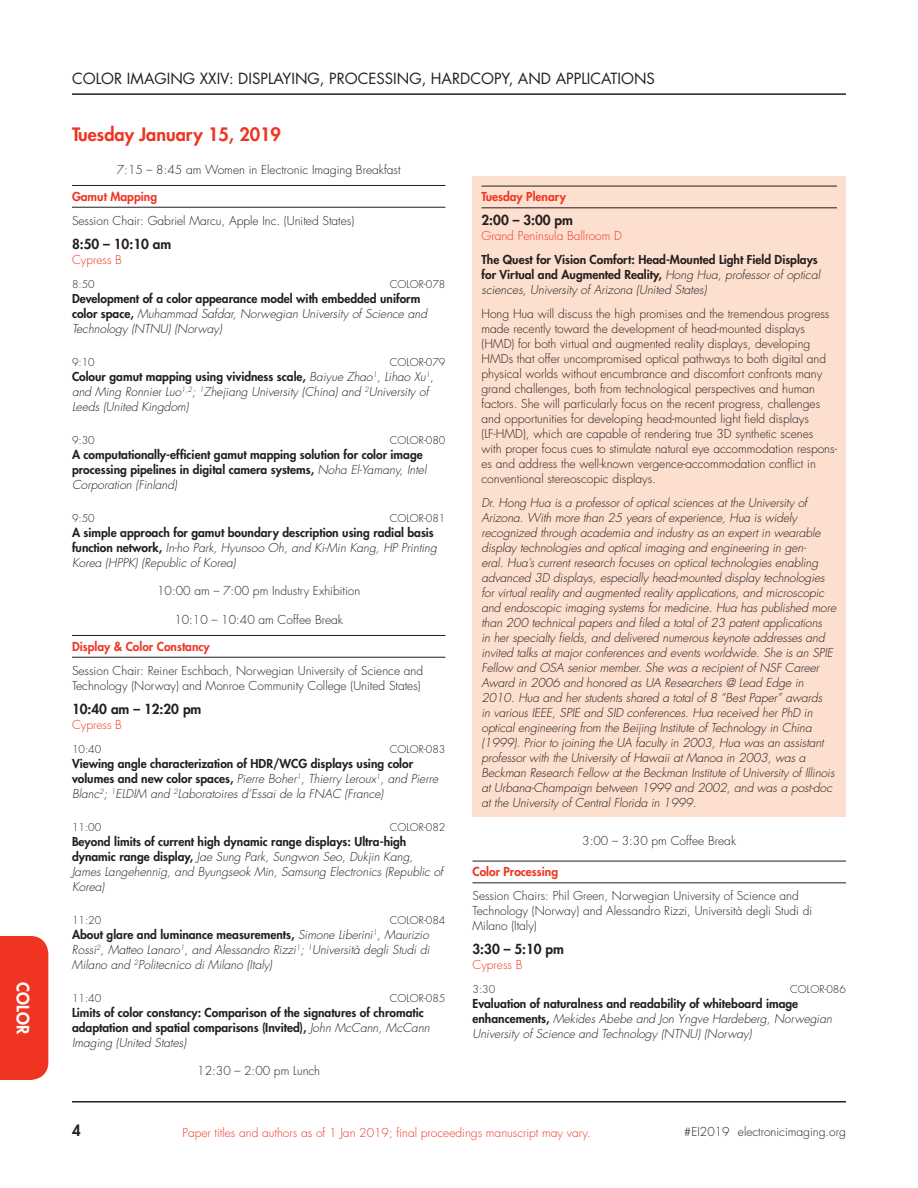
<style>
.page{position:relative;width:918px;height:1188px;background:#fff}
.page>*{position:absolute;margin:0;border:0;box-sizing:border-box;transform-origin:0 0}
.Date_Red{font:800 18px "Futura Std";color:#ef3522}
.t1{font:800 16.5px "Futura Std";color:#fff}
.t2{font:15px "Futura Std";color:#231f20}
.t3{font:800 15px "Futura Std";color:#231f20}
.Time{font:800 13.5px "Futura Std";color:#231f20}
.Txt_sb{font:800 13.5px "Futura Std";color:#231f20}
.Txt_sb-2{font:italic 300 12px/15px "Futura Std";letter-spacing:-.005em;color:#231f20}
.Txt_sb-3{font:300 12px/15px "Futura Std";color:#231f20}
.t4{font:800 12px/15px "Futura Std";color:#231f20}
.Txt{font:300 12px/15px "Futura Std";color:#231f20}
.Txt-2{font:300 12px "Futura Std";color:#ef3522}
.Event{font:800 12px "Futura Std";color:#ef3522}
.Paper_No{font:300 10.5px "Futura Std";color:#231f20}
.s1{font-weight:800;font-style:normal}
.s2{font-weight:300;font-style:italic}
</style>
<div class="page">
<hr style="left:72px;top:93px;width:774px;height:2px;background:#231f20">
<div style="left:0;top:936px;width:48px;height:144px;background:#ef3522"></div>
<hr style="left:72px;top:1101px;width:774px;height:1px;background:#231f20">
<hr style="left:72px;top:185px;width:374px;height:1px;background:#231f20">
<hr style="left:72px;top:207px;width:374px;height:1px;background:#231f20">
<hr style="left:72px;top:635px;width:374px;height:1px;background:#231f20">
<hr style="left:72px;top:657px;width:374px;height:1px;background:#231f20">
<hr style="left:472px;top:861px;width:374px;height:1px;background:#231f20">
<hr style="left:472px;top:882px;width:374px;height:1px;background:#231f20">
<div style="left:472px;top:177px;width:374px;height:640px;background:#fddfcf"></div>
<hr style="left:482px;top:186px;width:355px;height:1px;background:#231f20">
<hr style="left:482px;top:207px;width:355px;height:1px;background:#231f20">
<h2 class="t1" style="left:33px;top:982px;width:53px;rotate:90deg">COLOR</h2>
<p class="t2" style="left:72px;top:69px;width:22px">COLOR</p>
<p class="t2" style="left:127px;top:69px;width:16px">IMAGING</p>
<p class="t2" style="left:200px;top:69px;width:58px">XXIV: DISPLAYING</p>
<p class="t2" style="left:320px;top:69px;width:28px">, PROCESSING</p>
<p class="t2" style="left:422px;top:69px;width:31px">, HARDCOPY</p>
<p class="t2" style="left:509px;top:69px;width:22px">, AND</p>
<p class="t2" style="left:556px;top:69px;width:16px">APPLICATIONS</p>
<p class="Date_Red" style="left:72px;top:123px;width:211px">Tuesday January 15, 2019</p>
<p class="Txt_sb-3" style="left:117px;top:162px;width:285px">7:15 – 8:45 am Women in Electronic Imaging Breakfast</p>
<p class="Event" style="left:72px;top:189px;width:87px">Gamut Mapping</p>
<p class="Txt_sb-3" style="left:72px;top:213px;width:284px">Session Chair: Gabriel Marcu, Apple Inc. (United States)</p>
<p class="Time" style="left:72px;top:235px;width:101px">8:50 – 10:10 am</p>
<p class="Txt-2" style="left:72px;top:252px;width:52px">Cypress B</p>
<p class="Paper_No" style="left:72px;top:278px;width:24px">8:50</p>
<p class="Paper_No" style="left:390px;top:278px;width:57px">COLOR-078</p>
<p class="Txt_sb-2" style="left:72px;top:291px;width:357px"><span class="s1">Development of a color appearance model with embedded uniform color space,</span> Muhammad Safdar, Norwegian University of Science and<br>Technology (NTNU) (Norway)</p>
<p class="Paper_No" style="left:72px;top:356px;width:24px">9:10</p>
<p class="Paper_No" style="left:390px;top:356px;width:57px">COLOR-079</p>
<p class="Txt_sb-2" style="left:72px;top:369px;width:363px"><span class="s1">Colour gamut mapping using vividness scale,</span> Baiyue Zhao<sup>1</sup>, Lihao Xu<sup>1</sup>, and Ming Ronnier Luo<sup>1,2</sup>; <sup>1</sup>Zhejiang University (China) and <sup>2</sup>University of<br>Leeds (United Kingdom)</p>
<p class="Paper_No" style="left:72px;top:434px;width:24px">9:30</p>
<p class="Paper_No" style="left:390px;top:434px;width:57px">COLOR-080</p>
<p class="t4" style="left:72px;top:447px;width:356px">A computationally-efficient gamut mapping solution for color image processing pipelines in digital camera systems, <span class="s2">Noha El-Yamany, Intel<br>Corporation (Finland)</span></p>
<p class="Paper_No" style="left:72px;top:512px;width:24px">9:50</p>
<p class="Paper_No" style="left:390px;top:512px;width:57px">COLOR-081</p>
<p class="t4" style="left:72px;top:525px;width:367px">A simple approach for gamut boundary description using radial basis function network, <span class="s2">In-ho Park, Hyunsoo Oh, and Ki-Min Kang, HP Printing<br>Korea (HPPK) (Republic of Korea)</span></p>
<p class="Txt" style="left:157px;top:584px;width:205px">10:00 am – 7:00 pm Industry Exhibition</p>
<p class="Txt" style="left:174px;top:612px;width:170px">10:10 – 10:40 am Coffee Break</p>
<p class="Event" style="left:72px;top:639px;width:139px">Display &amp; Color Constancy</p>
<p class="Txt_sb-3" style="left:72px;top:663px;width:353px">Session Chair: Reiner Eschbach, Norwegian University of Science and<br>Technology (Norway) and Monroe Community College (United States)</p>
<p class="Time" style="left:72px;top:700px;width:131px">10:40 am – 12:20 pm</p>
<p class="Txt-2" style="left:72px;top:717px;width:52px">Cypress B</p>
<p class="Paper_No" style="left:72px;top:743px;width:31px">10:40</p>
<p class="Paper_No" style="left:390px;top:743px;width:57px">COLOR-083</p>
<p class="Txt_sb-2" style="left:72px;top:756px;width:368px"><span class="s1">Viewing angle characterization of HDR/WCG displays using color volumes and new color spaces,</span> Pierre Boher<sup>1</sup>, Thierry Leroux<sup>1</sup>, and Pierre<br>Blanc<sup>2</sup>; <sup>1</sup>ELDIM and <sup>2</sup>Laboratoires d’Essai de la FNAC (France)</p>
<p class="Paper_No" style="left:72px;top:821px;width:31px">11:00</p>
<p class="Paper_No" style="left:390px;top:821px;width:57px">COLOR-082</p>
<p class="Txt_sb-2" style="left:72px;top:834px;width:373px"><span class="s1">Beyond limits of current high dynamic range displays: Ultra-high dynamic range display,</span> Jae Sung Park, Sungwon Seo, Dukjin Kang, James Langehennig, and Byungseok Min, Samsung Electronics (Republic of Korea)</p>
<p class="Paper_No" style="left:72px;top:914px;width:31px">11:20</p>
<p class="Paper_No" style="left:390px;top:914px;width:57px">COLOR-084</p>
<p class="Txt_sb-2" style="left:72px;top:927px;width:359px;text-align:justify"><span class="s1">About glare and luminance measurements,</span> Simone Liberini<sup>1</sup>, Maurizio Rossi<sup>2</sup>, Matteo Lanaro<sup>1</sup>, and Alessandro Rizzi<sup>1</sup>; <sup>1</sup>Università degli Studi di Milano and <sup>2</sup>Politecnico di Milano (Italy)</p>
<p class="Paper_No" style="left:72px;top:992px;width:31px">11:40</p>
<p class="Paper_No" style="left:390px;top:992px;width:57px">COLOR-085</p>
<p class="t4" style="left:72px;top:1005px;width:359px">Limits of color constancy: Comparison of the signatures of chromatic adaptation and spatial comparisons (Invited), <span class="s2">John McCann, McCann<br>Imaging (United States)</span></p>
<p class="Txt" style="left:197px;top:1064px;width:124px">12:30 – 2:00 pm Lunch</p>
<p class="Event" style="left:482px;top:189px;width:86px">Tuesday Plenary</p>
<p class="Txt_sb" style="left:482px;top:212px;width:93px">2:00 – 3:00 pm</p>
<p class="Txt-2" style="left:482px;top:229px;width:142px">Grand Peninsula Ballroom D</p>
<p class="t4" style="left:482px;top:253px;width:340px">The Quest for Vision Comfort: Head-Mounted Light Field Displays for Virtual and Augmented Reality, <span class="s2">Hong Hua, professor of optical sciences, University of Arizona (United States)</span></p>
<p class="Txt_sb-3" style="left:482px;top:307px;width:357px">Hong Hua will discuss the high promises and the tremendous progress made recently toward the development of head-mounted displays (HMD) for both virtual and augmented reality displays, developing HMDs that offer uncompromised optical pathways to both digital and physical worlds without encumbrance and discomfort confronts many grand challenges, both from technological perspectives and human factors. She will particularly focus on the recent progress, challenges and opportunities for developing head-mounted light field displays (LF-HMD), which are capable of rendering true 3D synthetic scenes<br>with proper focus cues to stimulate natural eye accommodation respons&shy;es and address the well-known vergence-accommodation conflict in conventional stereoscopic displays.</p>
<p class="Txt_sb-2" style="left:482px;top:496px;width:356px">Dr. Hong Hua is a professor of optical sciences at the University of Arizona. With more than 25 years of experience, Hua is widely recognized through academia and industry as an expert in wearable display technologies and optical imaging and engineering in gen-<br>eral. Hua’s current research focuses on optical technologies enabling advanced 3D displays, especially head-mounted display technologies for virtual reality and augmented reality applications, and microscopic and endoscopic imaging systems for medicine. Hua has published more than 200 technical papers and filed a total of 23 patent applications<br>in her specialty fields, and delivered numerous keynote addresses and invited talks at major conferences and events worldwide. She is an SPIE Fellow and OSA senior member. She was a recipient of NSF Career Award in 2006 and honored as UA Researchers @ Lead Edge in 2010. Hua and her students shared a total of 8 “Best Paper” awards<br>in various IEEE, SPIE and SID conferences. Hua received her PhD in optical engineering from the Beijing Institute of Technology in China (1999). Prior to joining the UA faculty in 2003, Hua was an assistant professor with the University of Hawaii at Manoa in 2003, was a Beckman Research Fellow at the Beckman Institute of University of Illinois at Urbana-Champaign between 1999 and 2002, and was a post-doc at the University of Central Florida in 1999.</p>
<p class="Txt" style="left:582px;top:833px;width:155px">3:00 – 3:30 pm Coffee Break</p>
<p class="Event" style="left:472px;top:864px;width:87px">Color Processing</p>
<p class="Txt" style="left:472px;top:889px;width:341px">Session Chairs: Phil Green, Norwegian University of Science and<br>Technology (Norway) and Alessandro Rizzi, Università degli Studi di<br>Milano (Italy)</p>
<p class="Time" style="left:472px;top:941px;width:93px">3:30 – 5:10 pm</p>
<p class="Txt-2" style="left:472px;top:958px;width:52px">Cypress B</p>
<p class="Paper_No" style="left:472px;top:983px;width:24px">3:30</p>
<p class="Paper_No" style="left:790px;top:983px;width:57px">COLOR-086</p>
<p class="Txt_sb-2" style="left:472px;top:997px;width:361px"><span class="s1">Evaluation of naturalness and readability of whiteboard image enhancements,</span> Mekides Abebe and Jon Yngve Hardeberg, Norwegian<br>University of Science and Technology (NTNU) (Norway)</p>
<p class="t3" style="left:72px;top:1121px;width:10px">4</p>
<p class="Txt-2" style="left:182px;top:1125px;width:410px">Paper titles and authors as of 1 Jan 2019; final proceedings manuscript may vary.</p>
<p class="Txt_sb-3" style="left:684px;top:1124px;width:164px">#EI2019 electronicimaging.org</p>
</div>
